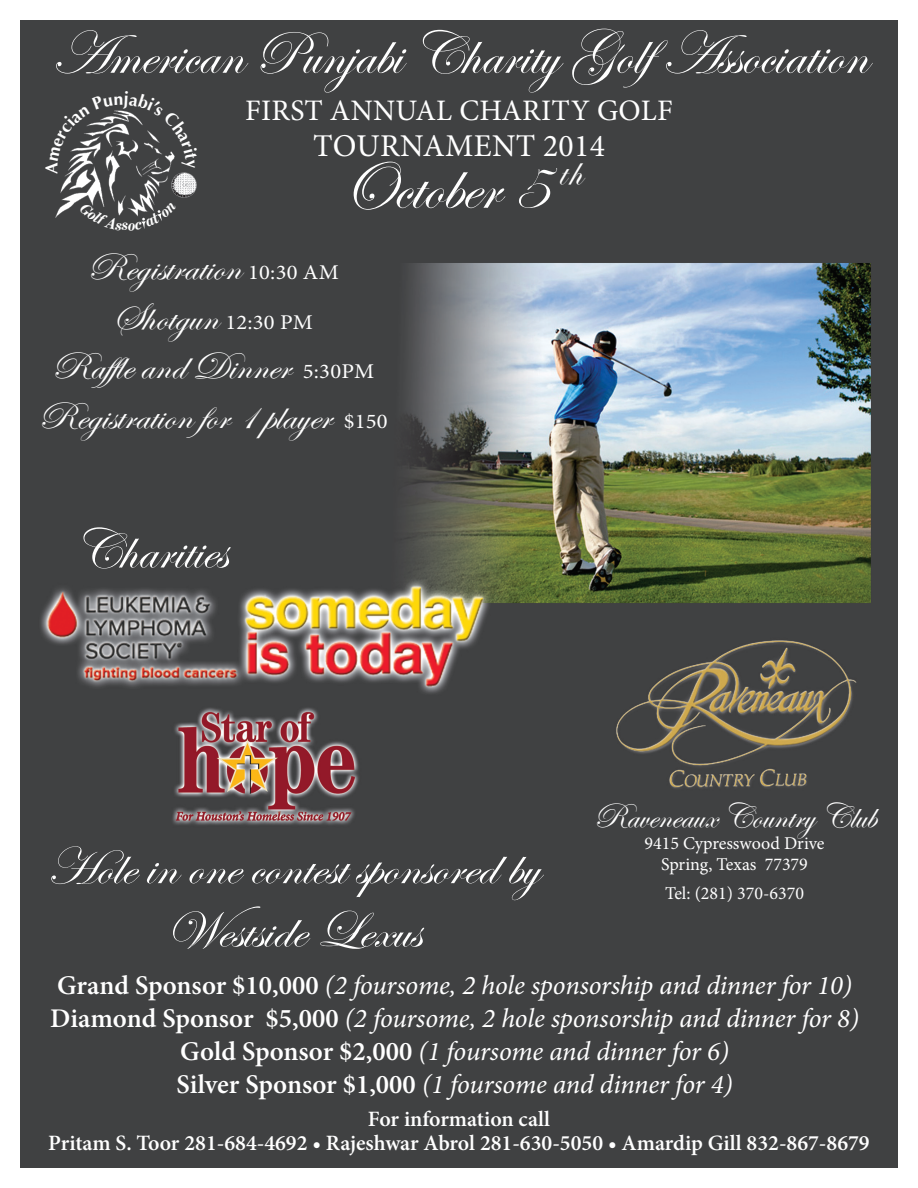
<style>
.page{position:relative;width:918px;height:1188px;background:#fff}
.page>*{position:absolute;margin:0;border:0;box-sizing:border-box;transform-origin:0 0}
.t1{font:71.4px "Edwardian Script ITC";color:#fff}
.t2{font:61.5px "Edwardian Script ITC";color:#fff}
.t3{font:57.45px "Edwardian Script ITC";color:#fff}
.t4{font:52.8px/63.3px "Edwardian Script ITC";color:#fff;text-align:center;scale:1.07 1}
.t5{font:39.15px "Edwardian Script ITC";color:#fff;scale:1.07 1}
.t6{font:36px "Edwardian Script ITC";color:#fff}
.t7{font:31.8px "Minion Pro";letter-spacing:.01em;color:#fff}
.t8{font:29.7px "Minion Pro";letter-spacing:.01em;color:#fff}
.t9{font:italic 27px "Minion Pro";letter-spacing:-.01em;color:#fff}
.t10{font:600 21.9px "Minion Pro";color:#fff}
.t11{font:18px "Minion Pro";color:#fff}
.s1{font-family:"Minion Pro";font-size:21px}
.s2{font-weight:600;font-style:normal}
</style>
<div class="page">
<img style="left:20px;top:20px;width:878px;height:1148px">
<img style="left:50px;top:174px;width:135px;height:52px">
<img style="left:171px;top:172px;width:27px;height:27px">
<svg style="left:45px;top:91px;width:152px;height:83px"></svg>
<svg style="left:79px;top:202px;width:98px;height:29px"></svg>
<p class="t2" style="left:51px;top:20px;width:818px">American Punjabi Charity GolfAssociation</p>
<p class="t8" style="left:245px;top:91px;width:429px">FIRST ANNUAL CHARITY GOLF</p>
<p class="t7" style="left:313px;top:124px;width:293px">TOURNAMENT 2014</p>
<p class="t1" style="left:336px;top:147px;width:247px">October 5 <sup>th</sup></p>
<p class="t5" style="left:86px;top:246px;width:237px">Registration <span class="s1">10:30 AM</span></p>
<p class="t5" style="left:112px;top:296px;width:189px">Shotgun <span class="s1">12:30 PM</span></p>
<p class="t5" style="left:51px;top:345px;width:304px">Raffle and Dinner <span class="s1">5:30PM</span></p>
<p class="t5" style="left:38px;top:395px;width:329px">Registration for 1 player <span class="s1">$150</span></p>
<p class="t3" style="left:73px;top:518px;width:155px">Charities</p>
<p class="t6" style="left:593px;top:796px;width:284px">Raveneaux Country Club</p>
<p class="t11" style="left:644px;top:831px;width:182px">9415 Cypresswood Drive</p>
<p class="t11" style="left:661px;top:852px;width:148px">Spring, Texas 77379</p>
<p class="t11" style="left:665px;top:882px;width:141px">Tel: (281) 370-6370</p>
<p class="t4" style="left:46px;top:837px;width:462px">Hole in one contest sponsored by<br>Westside Lexus</p>
<p class="t9" style="left:57px;top:967px;width:796px"><span class="s2">Grand Sponsor $10,000</span> (2 foursome, 2 hole sponsorship and dinner for 10)</p>
<p class="t9" style="left:50px;top:1000px;width:810px"><span class="s2">Diamond Sponsor $5,000</span> (2 foursome, 2 hole sponsorship and dinner for 8)</p>
<p class="t9" style="left:180px;top:1033px;width:550px"><span class="s2">Gold Sponsor $2,000</span> (1 foursome and dinner for 6)</p>
<p class="t9" style="left:177px;top:1066px;width:558px"><span class="s2">Silver Sponsor $1,000</span> (1 foursome and dinner for 4)</p>
<p class="t10" style="left:368px;top:1104px;width:184px">For information call</p>
<p class="t10" style="left:48px;top:1128px;width:823px">Pritam S. Toor 281-684-4692 • Rajeshwar Abrol 281-630-5050 • Amardip Gill 832-867-8679</p>
</div>
